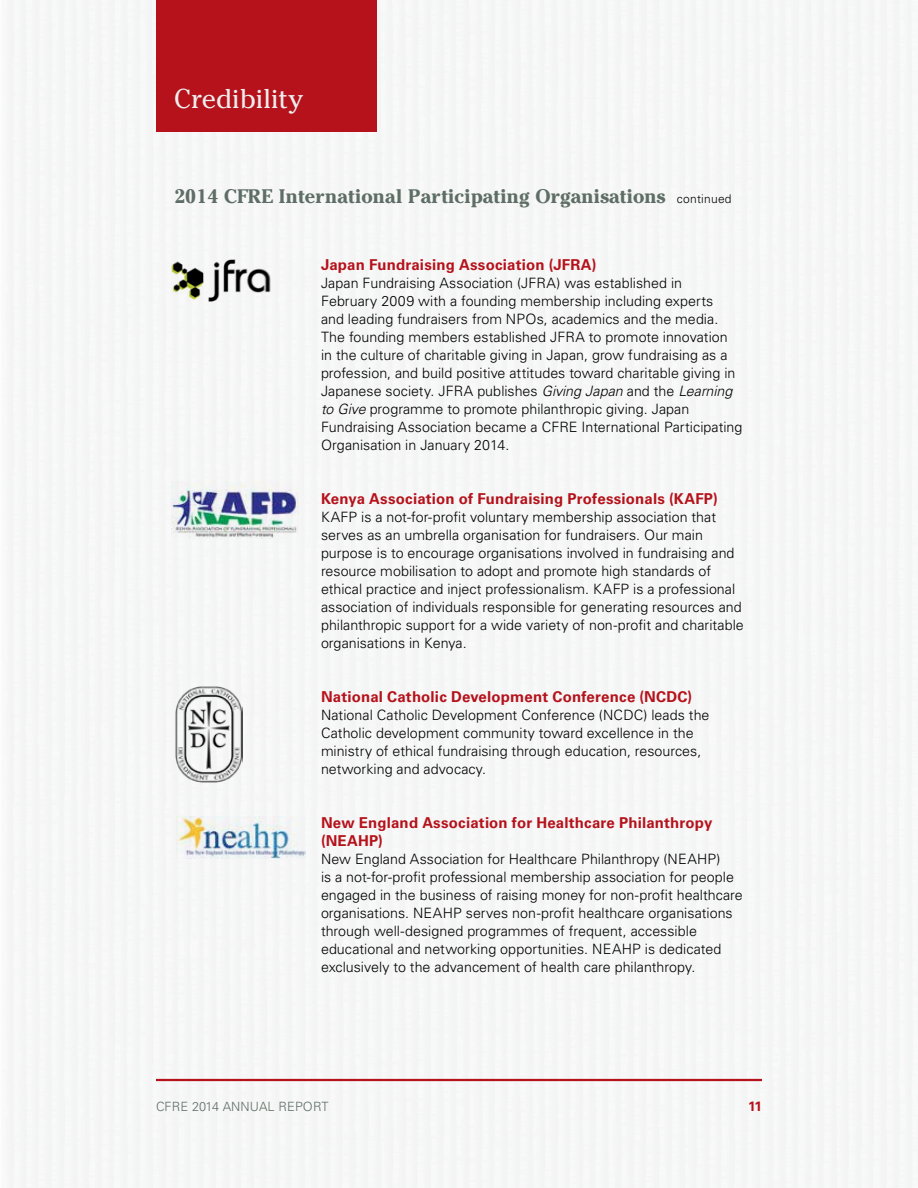
<style>
.page{position:relative;width:918px;height:1188px;background:#fff}
.page>*{position:absolute;margin:0;border:0;box-sizing:border-box;transform-origin:0 0}
.t1{font:27px "Cheltenham Std";color:#ededee}
.t2{font:700 19.5px "Cheltenham Std";letter-spacing:.01em;color:#5e6e66}
.t3{font:700 15px/18px "Univers LT Std";letter-spacing:.015em;color:#b5121b}
.t4{font:300 14.25px/18px "Univers LT Std";color:#000}
.t5{font:700 13.5px "Univers LT Std";color:#b5121b}
.t6{font:300 12.75px "Univers LT Std";letter-spacing:.01em;color:#5e6e66}
.s1{font-family:"Univers LT Std";font-weight:300;font-size:12px;color:#000}
.s2{font-style:italic}
</style>
<div class="page">
<div style="left:9px;top:0;width:904px;height:1188px;background:#f6f6f6"></div>
<div style="left:156px;top:0;width:220px;height:132px;background:#b5121b"></div>
<hr style="left:156px;top:1079px;width:606px;height:2px;background:#b5121b">
<img style="left:174px;top:686px;width:69px;height:96px">
<img style="left:171px;top:482px;width:127px;height:57px">
<img style="left:171px;top:256px;width:108px;height:48px">
<img style="left:177px;top:816px;width:129px;height:42px">
<h1 class="t1" style="left:174px;top:83px;width:130px">Credibility</h1>
<h2 class="t2" style="left:174px;top:184px;width:559px">2014 CFRE International Participating Organisations <span class="s1">continued</span></h2>
<p class="t3" style="left:321px;top:256px;width:277px">Japan Fundraising Association (JFRA)</p>
<p class="t4" style="left:321px;top:274px;width:423px">Japan Fundraising Association (JFRA) was established in<br>February 2009 with a founding membership including experts<br>and leading fundraisers from NPOs, academics and the media.<br>The founding members established JFRA to promote innovation<br>in the culture of charitable giving in Japan, grow fundraising as a profession, and build positive attitudes toward charitable giving in Japanese society. JFRA publishes <span class="s2">Giving Japan</span> and the <span class="s2">Learning to Give</span> programme to promote philanthropic giving. Japan Fundraising Association became a CFRE International Participating Organisation in January 2014.</p>
<p class="t3" style="left:321px;top:490px;width:398px">Kenya Association of Fundraising Professionals (KAFP)</p>
<p class="t4" style="left:321px;top:508px;width:424px">KAFP is a not-for-profit voluntary membership association that serves as an umbrella organisation for fundraisers. Our main purpose is to encourage organisations involved in fundraising and resource mobilisation to adopt and promote high standards of ethical practice and inject professionalism. KAFP is a professional association of individuals responsible for generating resources and philanthropic support for a wide variety of non-profit and charitable organisations in Kenya.</p>
<p class="t3" style="left:321px;top:688px;width:373px">National Catholic Development Conference (NCDC)</p>
<p class="t4" style="left:321px;top:706px;width:390px">National Catholic Development Conference (NCDC) leads the Catholic development community toward excellence in the ministry of ethical fundraising through education, resources, networking and advocacy.</p>
<p class="t3" style="left:321px;top:814px;width:393px">New England Association for Healthcare Philanthropy (NEAH P)</p>
<p class="t4" style="left:321px;top:850px;width:423px">New England Association for Healthcare Philanthropy (NEAHP)<br>is a not-for-profit professional membership association for people engaged in the business of raising money for non-profit healthcare organisations. NEAHP serves non-profit healthcare organisations through well-designed programmes of frequent, accessible educational and networking opportunities. NEAHP is dedicated exclusively to the advancement of health care philanthropy.</p>
<p class="t6" style="left:156px;top:1099px;width:174px">CFRE 2014 ANNUAL REPORT</p>
<p class="t5" style="left:748px;top:1098px;width:15px">11</p>
</div>
